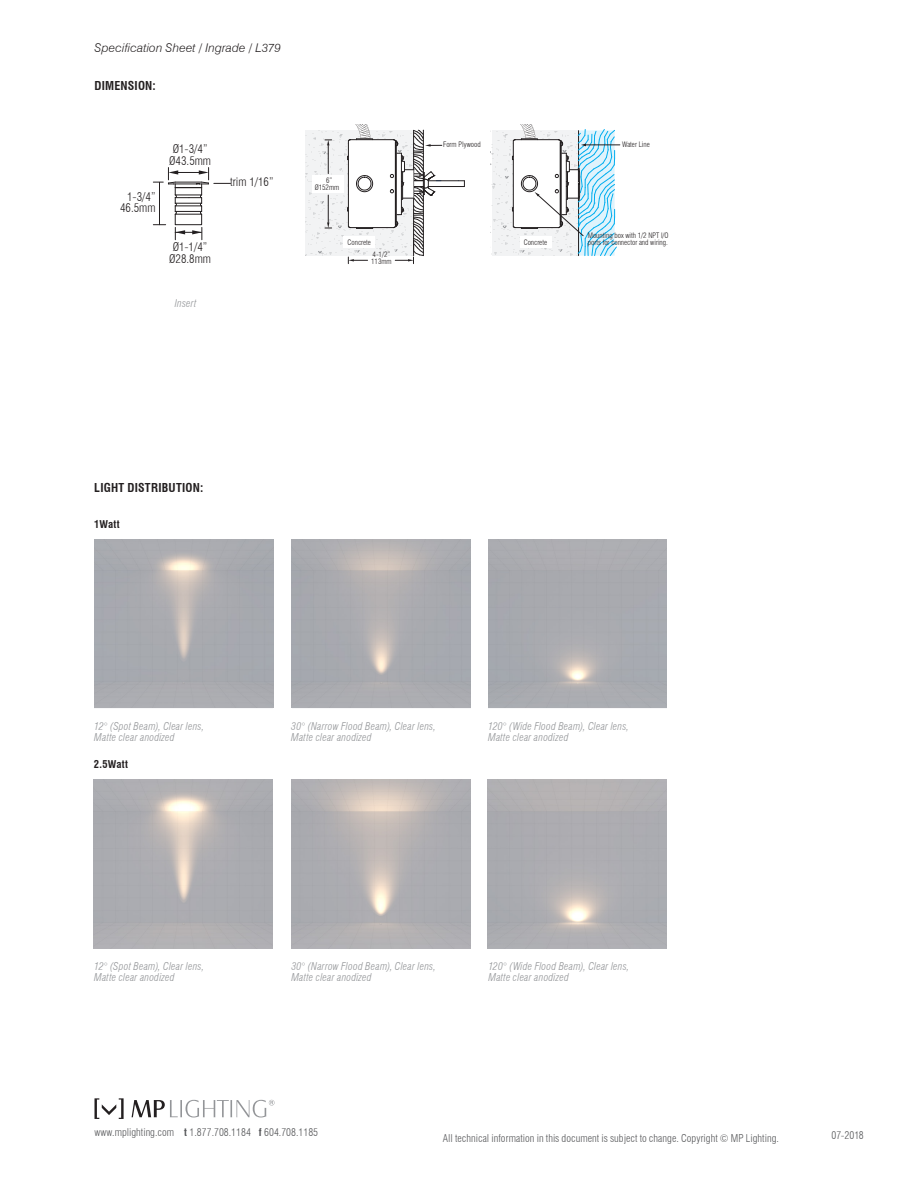
<style>
.page{position:relative;width:918px;height:1188px;background:#fff}
.page>*{position:absolute;margin:0;border:0;box-sizing:border-box;transform-origin:0 0}
.t1{font:italic 300 12px "Swiss 721 BT";letter-spacing:.01em;color:#231f20}
._4_0_Menu_Title{font:700 condensed 12px "Swiss 721 BT";letter-spacing:.015em;color:#231f20}
.t2{font:300 condensed 11.85px/11.9px "Swiss 721 BT";color:#231f20;text-align:center}
.t3{font:300 condensed 11.7px/11.7px "Swiss 721 BT";color:#231f20;text-align:center}
._5_0_Notes{font:italic 300 condensed 10.5px/11.2px "Swiss 721 BT";letter-spacing:.02em;color:#939598}
.t4{font:300 condensed 10.5px "Swiss 721 BT";color:#57585a}
._5_0_Notes-2{font:700 condensed 10.5px "Swiss 721 BT";letter-spacing:.025em;color:#231f20}
.t5{font:300 condensed 7.35px/7.4px "Swiss 721 BT";color:#231f20}
.s1{font-weight:700}
</style>
<div class="page">
<svg style="left:131px;top:1100px;width:144px;height:17px"></svg>
<svg style="left:95px;top:1098px;width:29px;height:21px"></svg>
<svg style="left:153px;top:168px;width:78px;height:72px"></svg>
<svg style="left:458px;top:180px;width:7px;height:7px"></svg>
<hr style="left:428px;top:181px;width:36px;height:1px;background:#231f20">
<hr style="left:428px;top:186px;width:36px;height:1px;background:#231f20">
<hr style="left:585px;top:145px;width:35px;height:1px;background:#231f20">
<svg style="left:305px;top:125px;width:137px;height:139px"></svg>
<svg style="left:491px;top:125px;width:126px;height:131px"></svg>
<div style="left:313px;top:175px;width:31px;height:18px;background:#fff"></div>
<p class="t1" style="left:94px;top:40px;width:188px">Specification Sheet / Ingrade / L379</p>
<p class="_4_0_Menu_Title" style="left:94px;top:79px;width:63px">DIMENSION:</p>
<p class="t2" style="left:120px;top:190px;width:37px">1-3/4”<br>46.5mm</p>
<p class="t3" style="left:169px;top:143px;width:43px">Ø1-3/4”<br>Ø43.5mm</p>
<p class="t3" style="left:169px;top:241px;width:43px">Ø1-1/4”<br>Ø28.8mm</p>
<p class="_5_0_Notes" style="left:175px;top:298px;width:23px">Insert</p>
<p class="t3" style="left:230px;top:176px;width:45px">trim 1/16”</p>
<p class="t5" style="left:315px;top:177px;width:26px;text-indent:11px">6”<br>Ø152mm</p>
<p class="t5" style="left:443px;top:141px;width:39px">Form Plywood</p>
<p class="t5" style="left:348px;top:238px;width:25px">Concrete</p>
<p class="t5" style="left:524px;top:238px;width:25px">Concrete</p>
<p class="t5" style="left:371px;top:250px;width:22px">4-1/2”<br>113mm</p>
<p class="t5" style="left:622px;top:141px;width:29px">Water Line</p>
<p class="t5" style="left:588px;top:231px;width:82px">Mounting box with 1/2 NPT I/O ports for connector and wiring.</p>
<p class="_4_0_Menu_Title" style="left:94px;top:480px;width:111px">LIGHT DISTRIBUTION:</p>
<p class="_5_0_Notes-2" style="left:94px;top:518px;width:27px">1Watt</p>
<p class="_5_0_Notes" style="left:94px;top:721px;width:112px">12° (Spot Beam), Clear lens,<br>Matte clear anodized</p>
<p class="_5_0_Notes" style="left:291px;top:721px;width:146px">30° (Narrow Flood Beam), Clear lens,<br>Matte clear anodized</p>
<p class="_5_0_Notes" style="left:488px;top:721px;width:142px">120° (Wide Flood Beam), Clear lens,<br>Matte clear anodized</p>
<p class="_5_0_Notes-2" style="left:94px;top:758px;width:36px">2.5Watt</p>
<p class="_5_0_Notes" style="left:94px;top:961px;width:112px">12° (Spot Beam), Clear lens,<br>Matte clear anodized</p>
<p class="_5_0_Notes" style="left:291px;top:961px;width:146px">30° (Narrow Flood Beam), Clear lens,<br>Matte clear anodized</p>
<p class="_5_0_Notes" style="left:488px;top:961px;width:142px">120° (Wide Flood Beam), Clear lens,<br>Matte clear anodized</p>
<p class="t4" style="left:94px;top:1126px;width:225px">www.mplighting.com <span class="s1">t</span> 1.877.708.1184 <span class="s1">f</span> 604.708.1185</p>
<p class="t4" style="left:832px;top:1129px;width:34px">07-2018</p>
<p class="t4" style="left:443px;top:1132px;width:338px">All technical information in this document is subject to change. Copyright © MP Lighting.</p>
</div>
